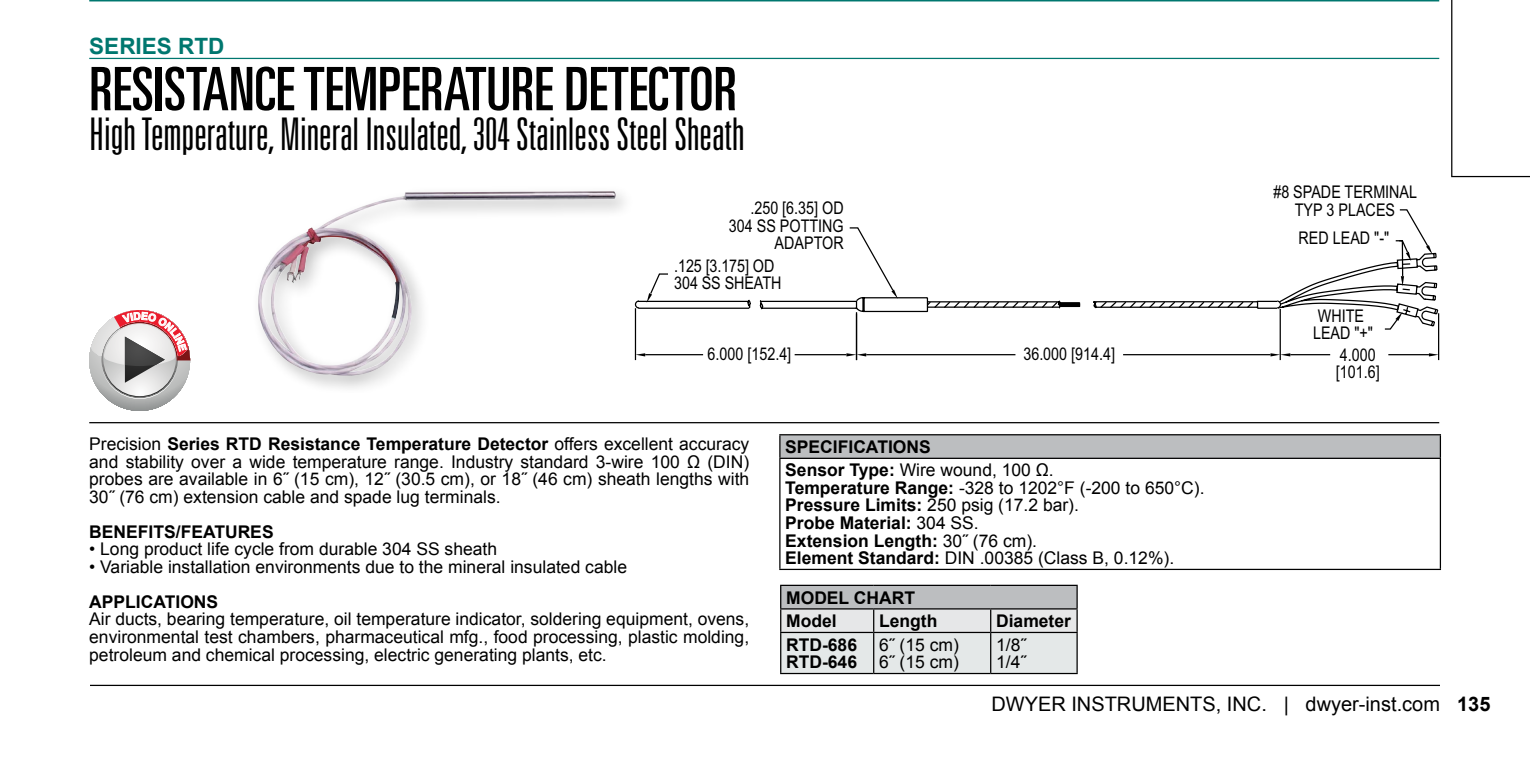
<style>
.page{position:relative;width:1530px;height:762px;background:#fff}
.page>*{position:absolute;margin:0;border:0;box-sizing:border-box;transform-origin:0 0}
.t1{font:ultra-condensed 60px "Univers LT Std";color:#000}
.t2{font:300 ultra-condensed 45px "Univers LT Std";color:#000}
.t3{font:700 22.5px "Arial";color:#00776f}
.t4{font:20px "Arial";color:#000}
.t5{font:700 20px "Arial";color:#000}
.t6{font:17.5px/17.5px "Arial";color:#000}
.t7{font:17.5px/17.5px "Arial Narrow";color:#000}
.t8{font:700 17.5px/23.5px "Arial";color:#000}
.s1{font-weight:700}
.s2{font-weight:400}
</style>
<div class="page">
<svg style="left:635px;top:299px;width:220px;height:57px"></svg>
<svg style="left:855px;top:252px;width:584px;height:109px"></svg>
<svg style="left:1271px;top:353px;width:19px;height:3px"></svg>
<hr style="left:645px;top:354px;width:58px;height:1px;background:#000">
<hr style="left:795px;top:354px;width:51px;height:1px;background:#000">
<hr style="left:635px;top:308px;width:1px;height:52px;background:#000">
<hr style="left:856px;top:313px;width:1px;height:47px;background:#000">
<svg style="left:846px;top:353px;width:20px;height:3px"></svg>
<svg style="left:636px;top:353px;width:9px;height:3px"></svg>
<svg style="left:647px;top:273px;width:22px;height:30px"></svg>
<svg style="left:849px;top:227px;width:49px;height:72px"></svg>
<svg style="left:1394px;top:209px;width:39px;height:77px"></svg>
<svg style="left:1384px;top:312px;width:19px;height:18px"></svg>
<div style="left:251px;top:184px;width:384px;height:208px;background:#000;opacity:.25"></div>
<img style="left:258px;top:191px;width:359px;height:185px">
<hr style="left:89px;top:0;width:1350px;height:1px;background:#00776f">
<hr style="left:89px;top:422px;width:1350px;height:1px;background:#000">
<div style="left:780px;top:435px;width:660px;height:23px;background:#bcbec0"></div>
<hr style="left:1440px;top:459px;width:1px;height:110px;background:#000">
<hr style="left:779px;top:459px;width:2px;height:110px;background:#000">
<hr style="left:779px;top:569px;width:662px;height:1px;background:#000">
<hr style="left:779px;top:434px;width:662px;height:1px;background:#000">
<hr style="left:779px;top:435px;width:2px;height:22px;background:#000">
<svg style="left:1440px;top:435px;width:1px;height:22px"></svg>
<hr style="left:779px;top:457px;width:662px;height:2px;background:#000">
<svg style="left:89px;top:310px;width:101px;height:101px"></svg>
<hr style="left:89px;top:58px;width:1350px;height:1px;background:#00776f">
<hr style="left:90px;top:684px;width:1350px;height:2px;background:#000">
<svg style="left:1451px;top:0;width:79px;height:177px"></svg>
<hr style="left:1076px;top:609px;width:2px;height:23px;background:#000">
<hr style="left:780px;top:584px;width:94px;height:2px;background:#000">
<hr style="left:874px;top:584px;width:117px;height:2px;background:#000">
<hr style="left:991px;top:584px;width:87px;height:2px;background:#000">
<hr style="left:1076px;top:586px;width:2px;height:22px;background:#000">
<svg style="left:780px;top:586px;width:297px;height:87px;background:#d5d7d8"></svg>
<hr style="left:874px;top:608px;width:117px;height:1px;background:#000">
<hr style="left:991px;top:608px;width:87px;height:1px;background:#000">
<hr style="left:780px;top:632px;width:94px;height:1px;background:#000">
<hr style="left:780px;top:633px;width:1px;height:40px;background:#000">
<hr style="left:874px;top:632px;width:117px;height:1px;background:#000">
<hr style="left:991px;top:632px;width:87px;height:1px;background:#000">
<hr style="left:780px;top:673px;width:94px;height:1px;background:#000">
<hr style="left:874px;top:673px;width:117px;height:1px;background:#000">
<hr style="left:991px;top:673px;width:87px;height:1px;background:#000">
<hr style="left:1076px;top:633px;width:2px;height:40px;background:#000">
<svg style="left:91px;top:310px;width:99px;height:89px"></svg>
<p class="t3" style="left:89px;top:31px;width:137px">SERIES RTD</p>
<h1 class="t1" style="left:89px;top:55px;width:649px">RESISTANCE TEMPERATURE DETECTOR</h1>
<h2 class="t2" style="left:89px;top:111px;width:657px">High Temperature, Mineral Insulated, 304 Stainless Steel Sheath</h2>
<p class="t7" style="left:729px;top:199px;width:116px;text-align:right">.250 [6.35] OD<br>304 SS POTTING<br>ADAPTOR</p>
<p class="t7" style="left:674px;top:256px;width:109px">.125 [3.175] OD<br>304 SS SHEATH</p>
<p class="t7" style="left:708px;top:344px;width:85px">6.000 [152.4]</p>
<p class="t7" style="left:1023px;top:344px;width:93px">36.000 [914.4]</p>
<p class="t7" style="left:1273px;top:183px;width:145px;text-align:center">#8 SPADE TERMINAL<br>TYP 3 PLACES</p>
<p class="t7" style="left:1299px;top:228px;width:92px">RED LEAD "-"</p>
<p class="t7" style="left:1313px;top:306px;width:62px">WHITE<br>LEAD "+"</p>
<p class="t7" style="left:1336px;top:345px;width:45px">4.000 [101.6]</p>
<p class="t6" style="left:89px;top:435px;width:661px;text-align:justify">Precision <span class="s1">Series RTD Resistance Temperature Detector</span> offers excellent accuracy and stability over a wide temperature range. Industry standard 3-wire 100 Ω (DIN) probes are available in 6˝ (15 cm), 12˝ (30.5 cm), or 18˝ (46 cm) sheath lengths with 30˝ (76 cm) extension cable and spade lug terminals.</p>
<p class="t8" style="left:89px;top:520px;width:186px">BENEFITS/FEATURES</p>
<p class="t6" style="left:89px;top:540px;width:409px">• Long product life cycle from durable 304 SS sheath</p>
<p class="t6" style="left:89px;top:558px;width:539px">• Variable installation environments due to the mineral insulated cable</p>
<p class="t8" style="left:89px;top:590px;width:130px">APPLICATIONS</p>
<p class="t6" style="left:89px;top:610px;width:661px;text-align:justify">Air ducts, bearing temperature, oil temperature indicator, soldering equipment, ovens, environmental test chambers, pharmaceutical mfg., food processing, plastic molding, petroleum and chemical processing, electric generating plants, etc.</p>
<p class="t8" style="left:785px;top:435px;width:270px">SPECIFICATIONS<br>Sensor Type: <span class="s2">Wire wound, 100 Ω.</span></p>
<p class="t6" style="left:785px;top:479px;width:421px"><span class="s1">Temperature Range:</span> -328 to 1202°F (-200 to 650°C).<br><span class="s1">Pressure Limits:</span> 250 psig (17.2 bar).<br><span class="s1">Probe Material:</span> 304 SS.<br><span class="s1">Extension Length:</span> 30˝ (76 cm).<br><span class="s1">Element Standard:</span> DIN .00385 (Class B, 0.12%).</p>
<p class="t8" style="left:786px;top:586px;width:130px">MODEL CHART<br>Model</p>
<p class="t8" style="left:879px;top:609px;width:60px">Length</p>
<p class="t8" style="left:996px;top:609px;width:76px">Diameter</p>
<p class="t8" style="left:786px;top:636px;width:72px;line-height:17.5px">RTD-686<br>RTD-646</p>
<p class="t6" style="left:879px;top:636px;width:81px">6˝ (15 cm)<br>6˝ (15 cm)</p>
<p class="t6" style="left:996px;top:636px;width:32px">1/8˝<br>1/4˝</p>
<p class="t4" style="left:991px;top:691px;width:450px">DWYER INSTRUMENTS, INC. | dwyer-inst.com</p>
<p class="t5" style="left:1457px;top:691px;width:35px">135</p>
</div>
